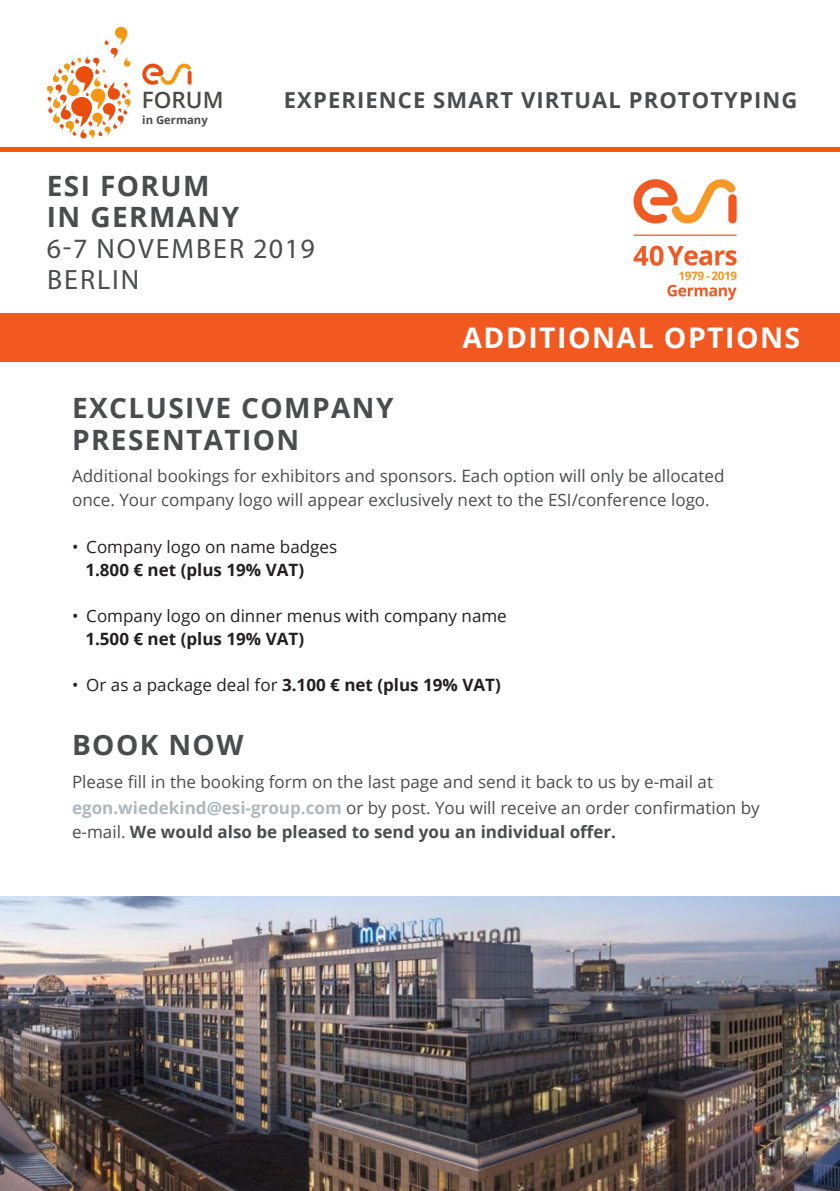
<style>
.page{position:relative;width:840px;height:1191px;background:#fff}
.page>*{position:absolute;margin:0;border:0;box-sizing:border-box;transform-origin:0 0}
.Invert_14_2{font:700 28.4px "Open Sans";letter-spacing:.05em;color:#fff}
.Headline_14{font:700 28px "Open Sans";letter-spacing:.05em;color:#4b4c4d}
.Subline_14{font:28px "Myriad Pro";letter-spacing:.07em;color:#4b4c4d}
.t1{font:600 22.6px "Open Sans";color:#4b4a49}
.Virtual_Prototyping{font:700 22px "Open Sans";letter-spacing:.05em;color:#4b4c4d}
.Copytext_8_5{font:17px/24px "Open Sans";color:#4b4c4d}
.Bullets_8_5{font:700 17px "Open Sans";color:#231f20}
.t2{font:17px "Open Sans";color:#231f20}
.t3{font:700 11.2px "Open Sans";color:#4b4a49}
.s1{font-weight:400}
.s2{font-weight:700;color:#aeb8be}
.s3{font-weight:700}
</style>
<div class="page">
<div style="left:0;top:313px;width:839px;height:48px;background:#f15921"></div>
<svg style="left:142px;top:63px;width:49px;height:22px"></svg>
<svg style="left:47px;top:27px;width:83px;height:112px"></svg>
<hr style="left:0;top:147px;width:839px;height:4px;background:#f4580b">
<img style="left:0;top:896px;width:839px;height:295px">
<img style="left:633px;top:179px;width:104px;height:121px">
<p class="t1" style="left:142px;top:85px;width:83px">FORUM</p>
<p class="t3" style="left:142px;top:112px;width:67px">in Germany</p>
<p class="Virtual_Prototyping" style="left:284px;top:85px;width:514px">EXPERIENCE SMART VIRTUAL PROTOTYPING</p>
<p class="Headline_14" style="left:47px;top:166px;width:164px">ESI FORUM</p>
<p class="Headline_14" style="left:47px;top:197px;width:194px">IN GERMANY</p>
<p class="Subline_14" style="left:47px;top:231px;width:269px">6-7 NOVEMBER 2019</p>
<p class="Subline_14" style="left:47px;top:263px;width:94px">BERLIN</p>
<p class="Invert_14_2" style="left:462px;top:318px;width:339px">ADDITIONAL OPTIONS</p>
<p class="Headline_14" style="left:72px;top:388px;width:323px">EXCLUSIVE COMPANY</p>
<p class="Headline_14" style="left:72px;top:420px;width:229px">PRESENTATION</p>
<p class="Copytext_8_5" style="left:72px;top:463px;width:653px">Additional bookings for exhibitors and sponsors. Each option will only be allocated once. Your company logo will appear exclusively next to the ESI/conference logo.</p>
<p class="t2" style="left:72px;top:535px;width:266px">• Company logo on name badges</p>
<p class="Bullets_8_5" style="left:85px;top:558px;width:220px">1.800 € net (plus 19% VAT)</p>
<p class="t2" style="left:72px;top:604px;width:436px">• Company logo on dinner menus with company name</p>
<p class="Bullets_8_5" style="left:85px;top:627px;width:220px">1.500 € net (plus 19% VAT)</p>
<p class="Bullets_8_5" style="left:72px;top:673px;width:430px"><span class="s1">• Or as a package deal for</span> 3.100 € net (plus 19% VAT)</p>
<p class="Headline_14" style="left:72px;top:725px;width:173px">BOOK NOW</p>
<p class="Copytext_8_5" style="left:72px;top:769px;width:642px">Please fill in the booking form on the last page and send it back to us by e-mail at</p>
<p class="Copytext_8_5" style="left:72px;top:795px;width:688px"><span class="s2">egon.wiedekind@esi-group.com</span> or by post. You will receive an order confirmation by e-mail. <span class="s3">We would also be pleased to send you an individual offer.</span></p>
</div>
